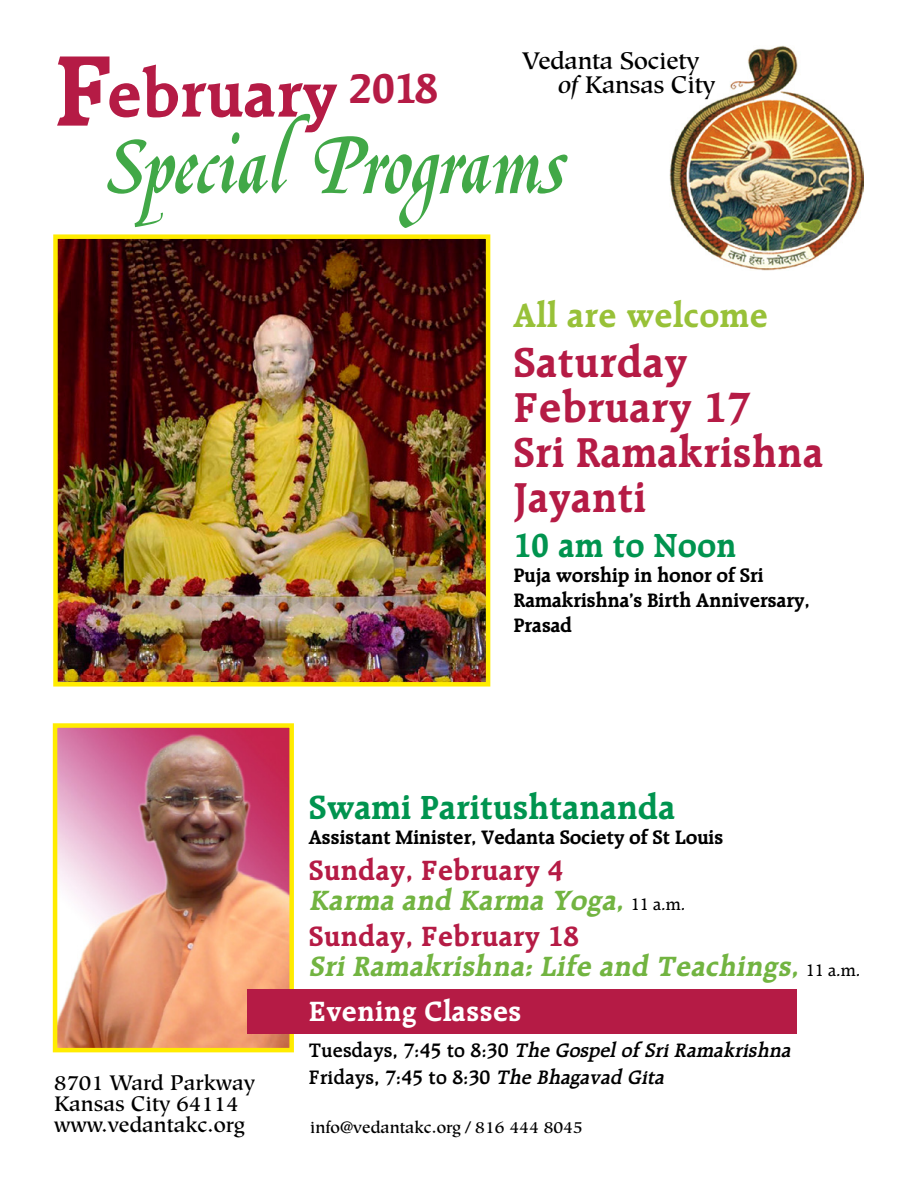
<style>
.page{position:relative;width:918px;height:1188px;background:#fff}
.page>*{position:absolute;margin:0;border:0;box-sizing:border-box;transform-origin:0 0}
.t1{font:84px "Le Griffe Let Plain";letter-spacing:-.01em;color:#41a847}
.t2{font:700 69px "Raleigh";letter-spacing:-.01em;color:#b51b45}
.t3{font:700 45px/45px "Raleigh";color:#b51b45}
.t4{font:700 36px "Raleigh";letter-spacing:-.01em;color:#00944f}
.t5{font:700 36px "Raleigh";color:#98c138}
.t6{font:700 36px "Raleigh";letter-spacing:-.01em;color:#00944f;scale:.96 1}
.t7{font:italic 700 30px/30px "Raleigh";color:#72b441}
.t8{font:700 30px "Raleigh";color:#fff}
.t9{font:500 24px/24px "Hiroshige";letter-spacing:-.01em;color:#000}
.t10{font:700 21px/25.2px "Raleigh";letter-spacing:-.02em;color:#000}
.t11{font:italic 600 21px/27px "Raleigh";color:#000}
.t12{font:500 21px/21px "Hiroshige";color:#000}
.t13{font:500 16.5px "Hiroshige";color:#000}
.s1{font-style:italic}
.s2{font-size:108px}
.s3{font-style:normal;color:#b51b45}
.s4{font-weight:500;font-style:normal;font-size:18px;color:#000}
.s5{font-style:normal}
</style>
<div class="page">
<img style="left:669px;top:45px;width:194px;height:226px">
<img style="left:58px;top:728px;width:231px;height:319px">
<div style="left:53px;top:723px;width:241px;height:329px;border:4px solid #ffec00"></div>
<div style="left:248px;top:989px;width:549px;height:45px;background:#b51b45"></div>
<img style="left:58px;top:239px;width:427px;height:443px">
<div style="left:53px;top:234px;width:437px;height:453px;border:4px solid #ffec00"></div>
<p class="t9" style="left:559px;top:49px;width:158px;text-indent:-36px">Vedanta Society <span class="s1">of</span> Kansas City</p>
<h2 class="t2" style="left:54px;top:55px;width:386px"><span class="s2">F</span>ebruary <sup>2018</sup></h2>
<h1 class="t1" style="left:108px;top:109px;width:460px">Special Programs</h1>
<h3 class="t5" style="left:513px;top:295px;width:256px">All are welcome</h3>
<h3 class="t3" style="left:513px;top:339px;width:312px">Saturday<br>February 17<br>Sri Ramakrishna<br>Jayanti</h3>
<h3 class="t6" style="left:513px;top:525px;width:234px">10 am to Noon</h3>
<p class="t10" style="left:513px;top:562px;width:298px">Puja worship in honor of Sri<br>Ramakrishna’s Birth Anniversary,<br>Prasad</p>
<p class="t12" style="left:54px;top:1073px;width:203px">8701 Ward Parkway<br>Kansas City 64114 www.vedantakc.org</p>
<h3 class="t4" style="left:309px;top:787px;width:368px">Swami Paritushtananda</h3>
<p class="t10" style="left:309px;top:824px;width:416px">Assistant Minister, Vedanta Society of St Louis</p>
<h3 class="t7" style="left:309px;top:855px;width:378px"><span class="s3">Sunday, February 4<br></span>Karma and Karma Yoga, <span class="s4">1 1 a . m .</span></h3>
<h3 class="t7" style="left:309px;top:921px;width:553px"><span class="s3">Sunday, February 18<br></span>Sri Ramakrishna: Life and Teachings, <span class="s4">1 1 a . m .</span></h3>
<h3 class="t8" style="left:309px;top:994px;width:214px">Evening Classes</h3>
<p class="t11" style="left:309px;top:1037px;width:488px"><span class="s5">T u e s d a y s , 7 : 4 5 t o 8 : 3 0</span> The Gospelof SriRamakrishna<br><span class="s5">Fridays, 7:45 to 8:30</span> The Bhagavad Gita</p>
<p class="t13" style="left:310px;top:1117px;width:274px">info@vedantakc.org / 816 444 8045</p>
</div>
